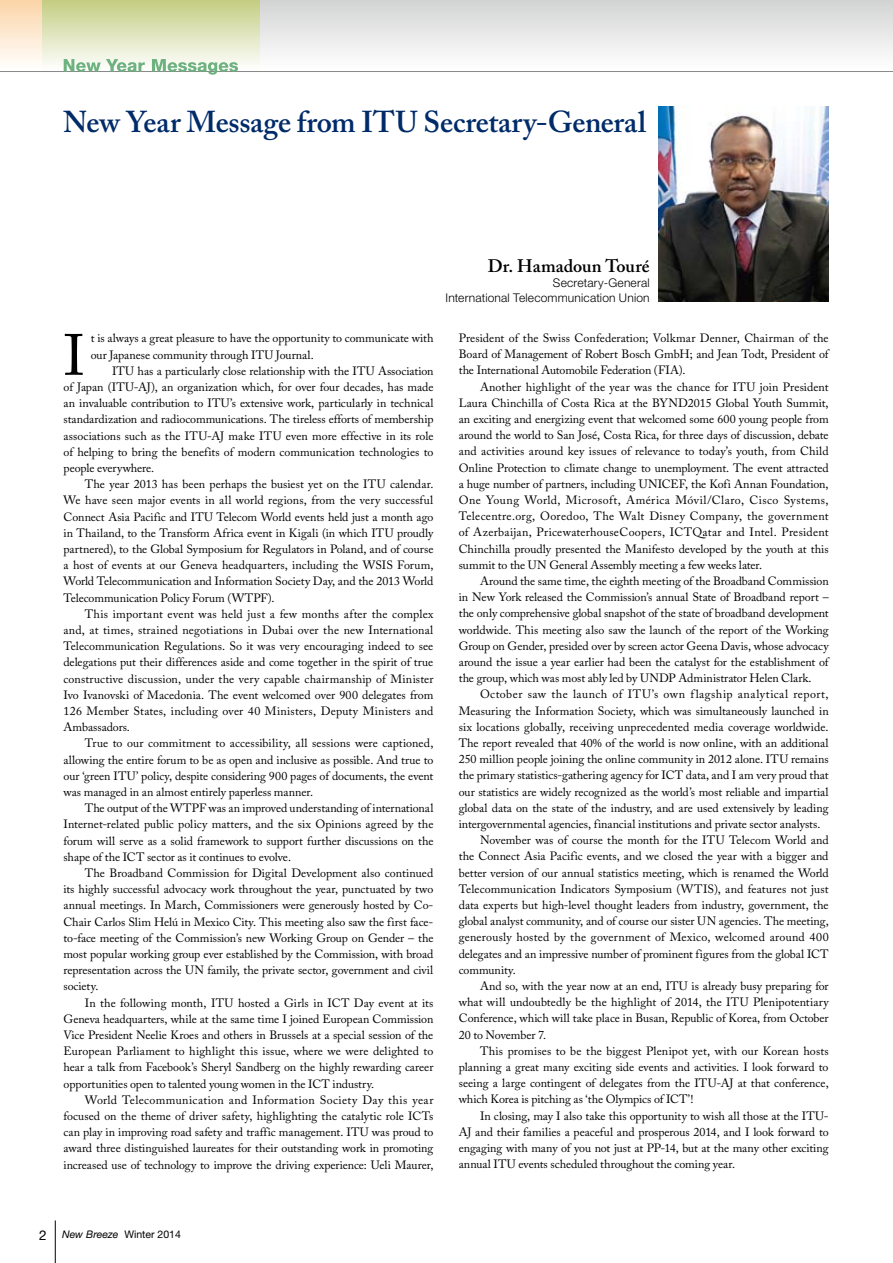
<style>
.page{position:relative;width:893px;height:1263px;background:#fff}
.page>*{position:absolute;margin:0;border:0;box-sizing:border-box;transform-origin:0 0}
.t1{font:57.6px "Adobe Caslon Pro";color:#000}
.t2{font:600 30px "Adobe Caslon Pro";letter-spacing:-.005em;color:#002b69}
.t3{font:600 18px "Adobe Caslon Pro";color:#000}
.t4{font:12px/16.2px "Adobe Caslon Pro";color:#000;text-align:justify}
.t5{font:12px "Adobe Caslon Pro";letter-spacing:.02em;color:#000}
.t6{font:12px "Adobe Caslon Pro";letter-spacing:.045em;color:#000}
.t7{font:300 12px/15px "Helvetica Neue LT Std";letter-spacing:.015em;color:#000;text-align:right}
.t8{font:10.5px "Helvetica Neue LT Std";color:#000}
.s1{font-size:13.5px}
.s2{font-style:italic}
</style>
<div class="page">
<hr style="left:55px;top:1220px;width:1px;height:43px;background:#000">
<div style="left:0;top:0;width:893px;height:72px;background:linear-gradient(to bottom,#d3d3d4,#fff)"></div>
<div style="left:0;top:0;width:43px;height:72px;background:linear-gradient(to bottom,#fbd4a8,#fff)"></div>
<div style="left:43px;top:0;width:216px;height:72px;background:linear-gradient(to bottom,#c4cd82,#feffff)"></div>
<hr style="left:0;top:71px;width:893px;height:1px;background:#898989">
<svg style="left:64px;top:59px;width:81px;height:13px"></svg>
<svg style="left:152px;top:59px;width:86px;height:16px"></svg>
<img style="left:658px;top:106px;width:170px;height:196px">
<h2 class="t2" style="left:63px;top:104px;width:584px">New Year Message from ITU Secretary-General</h2>
<h1 class="t1" style="left:64px;top:321px;width:23px">I</h1>
<p class="t4" style="left:91px;top:330px;width:344px">t is always a great pleasure to have the opportunity to communicate with our Japanese community through ITU Journal.</p>
<p class="t4" style="left:64px;top:362px;width:371px;text-indent:48px">ITU has a particularly close relationship with the ITU Association of Japan (ITU-AJ), an organization which, for over four decades, has made an invaluable contribution to ITU’s extensive work, particularly in technical standardization and radiocommunications. The tireless efforts of membership associations such as the ITU-AJ make ITU even more effective in its role of helping to bring the benefits of modern communication technologies to people everywhere.</p>
<p class="t4" style="left:64px;top:476px;width:371px;text-indent:21px">The year 2013 has been perhaps the busiest yet on the ITU calendar.<br>We have seen major events in all world regions, from the very successful Connect Asia Pacific and ITU Telecom World events held just a month ago in Thailand, to the Transform Africa event in Kigali (in which ITU proudly partnered), to the Global Symposium for Regulators in Poland, and of course a host of events at our Geneva headquarters, including the WSIS Forum, World Telecommunication and Information Society Day, and the 2013 World Telecommunication Policy Forum (WTPF).</p>
<p class="t4" style="left:64px;top:605px;width:372px;text-indent:21px">This important event was held just a few months after the complex and, at times, strained negotiations in Dubai over the new International Telecommunication Regulations. So it was very encouraging indeed to see delegations put their differences aside and come together in the spirit of true constructive discussion, under the very capable chairmanship of Minister Ivo Ivanovski of Macedonia. The event welcomed over 900 delegates from 126 Member States, including over 40 Ministers, Deputy Ministers and Ambassadors.</p>
<p class="t4" style="left:64px;top:735px;width:371px;text-indent:21px">True to our commitment to accessibility, all sessions were captioned, allowing the entire forum to be as open and inclusive as possible. And true to our ‘green ITU’ policy, despite considering 900 pages of documents, the event was managed in an almost entirely paperless manner.</p>
<p class="t4" style="left:64px;top:800px;width:371px;text-indent:21px">The output of the WTPF was an improved understanding of international Internet-related public policy matters, and the six Opinions agreed by the forum will serve as a solid framework to support further discussions on the shape of the ICT sector as it continues to evolve.</p>
<p class="t4" style="left:64px;top:865px;width:371px;text-indent:21px">The Broadband Commission for Digital Development also continued its highly successful advocacy work throughout the year, punctuated by two annual meetings. In March, Commissioners were generously hosted by Co-Chair Carlos Slim Helú in Mexico City. This meeting also saw the first face&shy;to-face meeting of the Commission’s new Working Group on Gender – the most popular working group ever established by the Commission, with broad representation across the UN family, the private sector, government and civil society.</p>
<p class="t4" style="left:64px;top:994px;width:371px;text-indent:21px">In the following month, ITU hosted a Girls in ICT Day event at its Geneva headquarters, while at the same time I joined European Commission Vice President Neelie Kroes and others in Brussels at a special session of the European Parliament to highlight this issue, where we were delighted to hear a talk from Facebook’s Sheryl Sandberg on the highly rewarding career opportunities open to talented young women in the ICT industry.</p>
<p class="t4" style="left:63px;top:1091px;width:371px;text-indent:21px">World Telecommunication and Information Society Day this year focused on the theme of driver safety, highlighting the catalytic role ICTs can play in improving road safety and traffic management. ITU was proud to award three distinguished laureates for their outstanding work in promoting increased use of technology to improve the driving experience: Ueli Maurer,</p>
<h3 class="t3" style="left:488px;top:255px;width:163px">Dr. Hamadoun Touré</h3>
<p class="t7" style="left:445px;top:275px;width:206px">Secretary-General<br>International Telecommunication Union</p>
<p class="t4" style="left:459px;top:330px;width:371px">President of the Swiss Confederation; Volkmar Denner, Chairman of the Board of Management of Robert Bosch GmbH; and Jean Todt, President of the International Automobile Federation (FIA).</p>
<p class="t4" style="left:459px;top:378px;width:372px;text-indent:21px">Another highlight of the year was the chance for ITU join President Laura Chinchilla of Costa Rica at the BYND2015 Global Youth Summit, an exciting and energizing event that welcomed some 600 young people from around the world to San José, Costa Rica, for three days of discussion, debate and activities around key issues of relevance to today’s youth, from Child Online Protection to climate change to unemployment. The event attracted a huge number of partners, including UNICEF, the Kofi Annan Foundation, One Young World, Microsoft, América Móvil/Claro, Cisco Systems, Telecentre.org, Ooredoo, The Walt Disney Company, the government of Azerbaijan, PricewaterhouseCoopers, ICTQatar and Intel. President Chinchilla proudly presented the Manifesto developed by the youth at this summit to the UN General Assembly meeting a few weeks later.</p>
<p class="t4" style="left:459px;top:573px;width:371px;text-indent:21px">Around the same time, the eighth meeting of the Broadband Commission in New York released the Commission’s annual State of Broadband report – the only comprehensive global snapshot of the state of broadband development worldwide. This meeting also saw the launch of the report of the Working Group on Gender, presided over by screen actor Geena Davis, whose advocacy around the issue a year earlier had been the catalyst for the establishment of the group, which was most ably led by UNDP Administrator Helen Clark.</p>
<p class="t6" style="left:480px;top:687px;width:350px">October saw the launch of ITU’s own flagship analytical report,</p>
<p class="t4" style="left:459px;top:702px;width:371px">Measuring the Information Society, which was simultaneously launched in</p>
<p class="t4" style="left:459px;top:718px;width:371px">six locations globally, receiving unprecedented media coverage worldwide.</p>
<p class="t4" style="left:459px;top:735px;width:371px">The report revealed that 40% of the world is now online, with an additional</p>
<p class="t4" style="left:459px;top:751px;width:371px">250 million people joining the online community in 2012 alone. ITU remains</p>
<p class="t4" style="left:459px;top:767px;width:371px">the primary statistics-gathering agency for ICT data, and I am very proud that</p>
<p class="t4" style="left:459px;top:783px;width:371px">our statistics are widely recognized as the world’s most reliable and impartial</p>
<p class="t4" style="left:459px;top:799px;width:371px">global data on the state of the industry, and are used extensively by leading</p>
<p class="t4" style="left:459px;top:816px;width:363px">intergovernmental agencies, financial institutions and private sector analysts.</p>
<p class="t4" style="left:480px;top:832px;width:350px">November was of course the month for the ITU Telecom World and</p>
<p class="t4" style="left:459px;top:848px;width:371px">the Connect Asia Pacific events, and we closed the year with a bigger and</p>
<p class="t4" style="left:459px;top:864px;width:371px">better version of our annual statistics meeting, which is renamed the World</p>
<p class="t4" style="left:459px;top:880px;width:371px">Telecommunication Indicators Symposium (WTIS), and features not just</p>
<p class="t4" style="left:459px;top:897px;width:371px">data experts but high-level thought leaders from industry, government, the</p>
<p class="t4" style="left:459px;top:913px;width:371px">global analyst community, and of course our sister UN agencies. The meeting,</p>
<p class="t5" style="left:459px;top:930px;width:371px">generously hosted by the government of Mexico, welcomed around 400</p>
<p class="t4" style="left:459px;top:945px;width:371px">delegates and an impressive number of prominent figures from the global ICT</p>
<p class="t4" style="left:459px;top:961px;width:59px">community.</p>
<p class="t4" style="left:480px;top:978px;width:350px">And so, with the year now at an end, ITU is already busy preparing for</p>
<p class="t4" style="left:459px;top:994px;width:371px">what will undoubtedly be the highlight of 2014, the ITU Plenipotentiary</p>
<p class="t4" style="left:459px;top:1010px;width:371px">Conference, which will take place in Busan, Republic of Korea, from October</p>
<p class="t4" style="left:459px;top:1026px;width:89px">20 to November 7.</p>
<p class="t4" style="left:480px;top:1042px;width:350px">This promises to be the biggest Plenipot yet, with our Korean hosts</p>
<p class="t4" style="left:459px;top:1059px;width:371px">planning a great many exciting side events and activities. I look forward to</p>
<p class="t4" style="left:459px;top:1075px;width:371px">seeing a large contingent of delegates from the ITU-AJ at that conference,</p>
<p class="t4" style="left:459px;top:1091px;width:236px">which Korea is pitching as ‘the Olympics of ICT’!</p>
<p class="t4" style="left:480px;top:1107px;width:350px">In closing, may I also take this opportunity to wish all those at the ITU-</p>
<p class="t4" style="left:459px;top:1123px;width:371px">AJ and their families a peaceful and prosperous 2014, and I look forward to</p>
<p class="t4" style="left:459px;top:1140px;width:371px">engaging with many of you not just at PP-14, but at the many other exciting</p>
<p class="t4" style="left:459px;top:1156px;width:278px">annual ITU events scheduled throughout the coming year.</p>
<p class="t8" style="left:39px;top:1228px;width:143px"><span class="s1">2</span> <span class="s2">New Breeze</span> Winter 2014</p>
</div>
